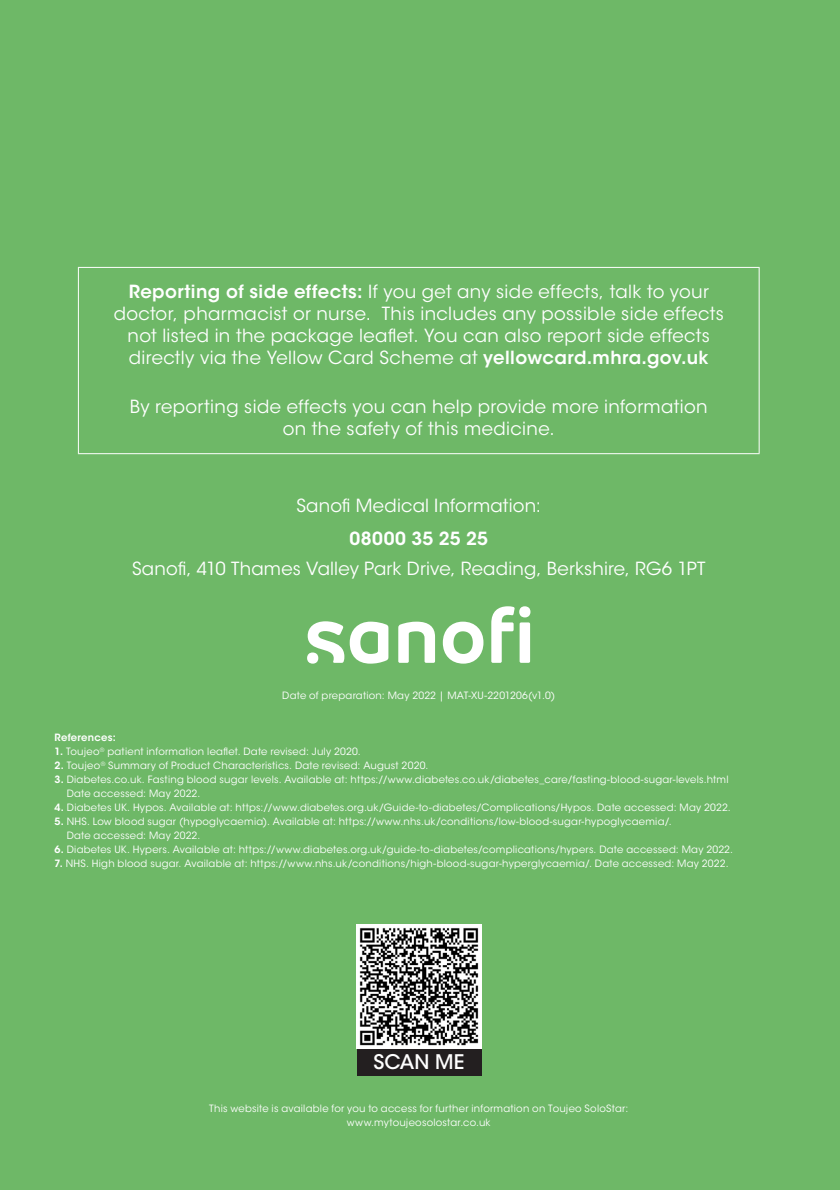
<style>
.page{position:relative;width:840px;height:1190px;background:#fff}
.page>*{position:absolute;margin:0;border:0;box-sizing:border-box;transform-origin:0 0}
.t1{font:500 20px "ITC Avant Garde Std";color:#fff}
.body_copy{font:18px/22px "ITC Avant Garde Std";letter-spacing:.02em;color:#fff;text-align:center}
.body_copy-2{font:10px/14px "ITC Avant Garde Std";letter-spacing:.025em;color:#fff}
.body_copy-3{font:600 10px "ITC Avant Garde Std";letter-spacing:.025em;color:#fff}
.s1{font-weight:600}
</style>
<div class="page">
<div style="left:0;top:0;width:839px;height:1190px;background:#6eb867"></div>
<hr style="left:78px;top:267px;width:681px;height:1px;background:#fff">
<hr style="left:78px;top:268px;width:1px;height:185px;background:#fff">
<hr style="left:758px;top:268px;width:1px;height:185px;background:#fff">
<hr style="left:78px;top:453px;width:681px;height:1px;background:#fff">
<svg style="left:307px;top:621px;width:81px;height:43px"></svg>
<svg style="left:398px;top:622px;width:37px;height:41px"></svg>
<svg style="left:443px;top:622px;width:40px;height:42px"></svg>
<div style="left:519px;top:622px;width:11px;height:41px;background:#fff;border-radius:2px"></div>
<svg style="left:491px;top:606px;width:23px;height:57px"></svg>
<div style="left:307px;top:652px;width:11px;height:12px;background:#fff;border-radius:50%"></div>
<div style="left:519px;top:606px;width:11px;height:11px;background:#fff;border-radius:50%"></div>
<img style="left:357px;top:924px;width:124px;height:125px">
<div style="left:357px;top:1049px;width:124px;height:26px;background:#231f20"></div>
<p class="body_copy" style="left:114px;top:280px;width:611px"><span class="s1">Reporting of side effects:</span> If you get any side effects, talk to your doctor, pharmacist or nurse. This includes any possible side effects not listed in the package leaflet. You can also report side effects directly via the Yellow Card Scheme at <span class="s1">yellowcard.mhra.gov.uk</span></p>
<p class="body_copy" style="left:130px;top:396px;width:579px">By reporting side effects you can help provide more information on the safety of this medicine.</p>
<p class="body_copy" style="left:296px;top:494px;width:246px">Sanofi Medical Information:</p>
<p class="body_copy" style="left:132px;top:524px;width:574px;line-height:30px"><span class="s1">08000 35 25 25<br></span>Sanofi, 410 Thames Valley Park Drive, Reading, Berkshire, RG6 1PT</p>
<p class="body_copy-2" style="left:282px;top:688px;width:274px">Date of preparation: May 2022 | MAT-XU-2201206(v1.0)</p>
<p class="body_copy-3" style="left:55px;top:731px;width:63px">References:</p>
<p class="body_copy-2" style="left:55px;top:745px;width:308px"><span class="s1">1.</span> Toujeo<sup>®</sup> patient information leaflet. Date revised: July 2020.</p>
<p class="body_copy-2" style="left:55px;top:759px;width:375px"><span class="s1">2.</span> Toujeo<sup>®</sup> Summary of Product Characteristics. Date revised: August 2020.</p>
<p class="body_copy-2" style="left:67px;top:773px;width:663px;text-indent:-12px"><span class="s1">3.</span> Diabetes.co.uk. Fasting blood sugar levels. Available at: https://www.diabetes.co.uk/diabetes_care/fasting-blood-sugar-levels.html<br>Date accessed: May 2022.</p>
<p class="body_copy-2" style="left:55px;top:801px;width:677px"><span class="s1">4.</span> Diabetes UK. Hypos. Available at: https://www.diabetes.org.uk/Guide-to-diabetes/Complications/Hypos. Date accessed: May 2022.</p>
<p class="body_copy-2" style="left:67px;top:815px;width:606px;text-indent:-12px"><span class="s1">5.</span> NHS. Low blood sugar (hypoglycaemia). Available at: https://www.nhs.uk/conditions/low-blood-sugar-hypoglycaemia/.<br>Date accessed: May 2022.</p>
<p class="body_copy-2" style="left:55px;top:843px;width:680px"><span class="s1">6.</span> Diabetes UK. Hypers. Available at: https://www.diabetes.org.uk/guide-to-diabetes/complications/hypers. Date accessed: May 2022.</p>
<p class="body_copy-2" style="left:55px;top:857px;width:675px"><span class="s1">7.</span> NHS. High blood sugar. Available at: https://www.nhs.uk/conditions/high-blood-sugar-hyperglycaemia/. Date accessed: May 2022.</p>
<p class="t1" style="left:373px;top:1050px;width:92px">SCAN ME</p>
<p class="body_copy-2" style="left:209px;top:1101px;width:420px">This website is available for you to access for further information on Toujeo SoloStar:</p>
<p class="body_copy-2" style="left:347px;top:1115px;width:145px">www.mytoujeosolostar.co.uk</p>
</div>
